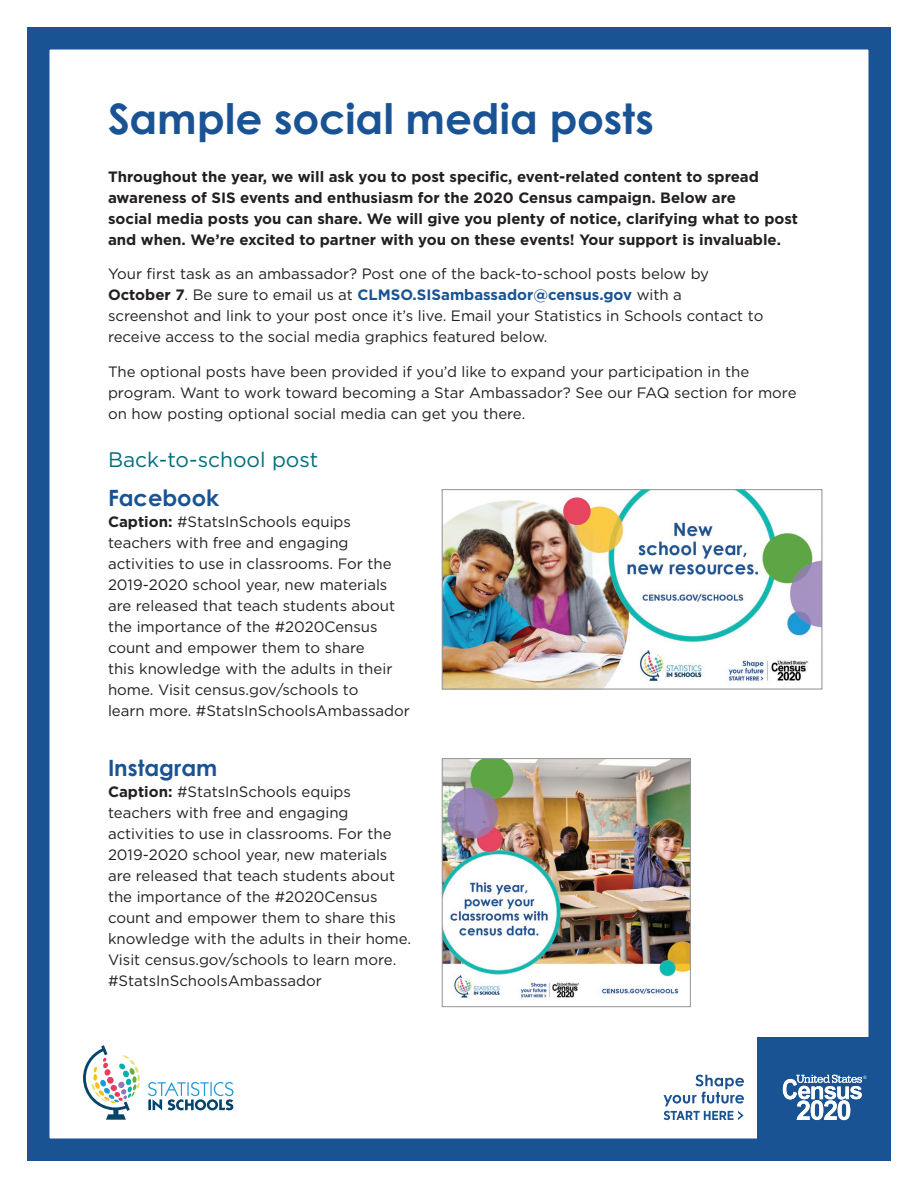
<style>
.page{position:relative;width:918px;height:1188px;background:#fff}
.page>*{position:absolute;margin:0;border:0;box-sizing:border-box;transform-origin:0 0}
.t1{font:700 42px "Century Gothic Pro";letter-spacing:.005em;color:#1a5393}
.t2{font:700 22.5px "Century Gothic Pro";color:#1a5393}
.H3b{font:21px "Gotham HTF";color:#006f7a}
.Body_Copy{font:15px/21px "Gotham HTF";color:#231f20}
.Body_Copy-2{font:700 15px/21px "Gotham HTF";color:#231f20}
.s1{font-weight:700}
.s2{font-weight:700;color:#1a5393}
</style>
<div class="page">
<div style="left:27px;top:27px;width:864px;height:1134px;border:22px solid #1a5393"></div>
<svg style="left:148px;top:1082px;width:85px;height:28px"></svg>
<svg style="left:83px;top:1045px;width:57px;height:75px"></svg>
<div style="left:758px;top:1037px;width:133px;height:124px;background:#1a5393"></div>
<div style="left:757px;top:1041px;width:128px;height:111px;background:#1a5393"></div>
<svg style="left:664px;top:1075px;width:80px;height:45px"></svg>
<svg style="left:783px;top:1075px;width:83px;height:45px"></svg>
<img style="left:444px;top:491px;width:376px;height:196px">
<div style="left:442px;top:489px;width:380px;height:200px;border:1px solid #939598"></div>
<img style="left:444px;top:760px;width:245px;height:238px">
<div style="left:442px;top:758px;width:249px;height:249px;border:1px solid #939598"></div>
<h1 class="t1" style="left:108px;top:92px;width:548px">Sample social media posts</h1>
<p class="Body_Copy-2" style="left:108px;top:165px;width:692px">Throughout the year, we will ask you to post specific, event-related content to spread awareness of SIS events and enthusiasm for the 2020 Census campaign. Below are<br>social media posts you can share. We will give you plenty of notice, clarifying what to post and when. We’re excited to partner with you on these events! Your support is invaluable.</p>
<p class="Body_Copy" style="left:108px;top:263px;width:657px">Your first task as an ambassador? Post one of the back-to-school posts below by <span class="s1">October 7</span>. Be sure to email us at <span class="s2">CLMSO.SISambassador@census.gov</span> with a screenshot and link to your post once it’s live. Email your Statistics in Schools contact to receive access to the social media graphics featured below.</p>
<p class="Body_Copy" style="left:108px;top:360px;width:690px">The optional posts have been provided if you’d like to expand your participation in the program. Want to work toward becoming a Star Ambassador? See our FAQ section for more on how posting optional social media can get you there.</p>
<h1 class="H3b" style="left:108px;top:447px;width:212px">Back-to-school post</h1>
<h2 class="t2" style="left:108px;top:483px;width:113px">Facebook</h2>
<p class="Body_Copy" style="left:108px;top:510px;width:303px"><span class="s1">Caption:</span> #StatsInSchools equips teachers with free and engaging activities to use in classrooms. For the 2019-2020 school year, new materials are released that teach students about the importance of the #2020Census count and empower them to share<br>this knowledge with the adults in their home. Visit census.gov/schools to<br>learn more. #StatsInSchoolsAmbassador</p>
<h2 class="t2" style="left:108px;top:753px;width:111px">Instagram</h2>
<p class="Body_Copy" style="left:108px;top:780px;width:305px"><span class="s1">Caption:</span> #StatsInSchools equips teachers with free and engaging activities to use in classrooms. For the 2019-2020 school year, new materials are released that teach students about the importance of the #2020Census count and empower them to share this knowledge with the adults in their home.<br>Visit census.gov/schools to learn more. #StatsInSchoolsAmbassador</p>
</div>
